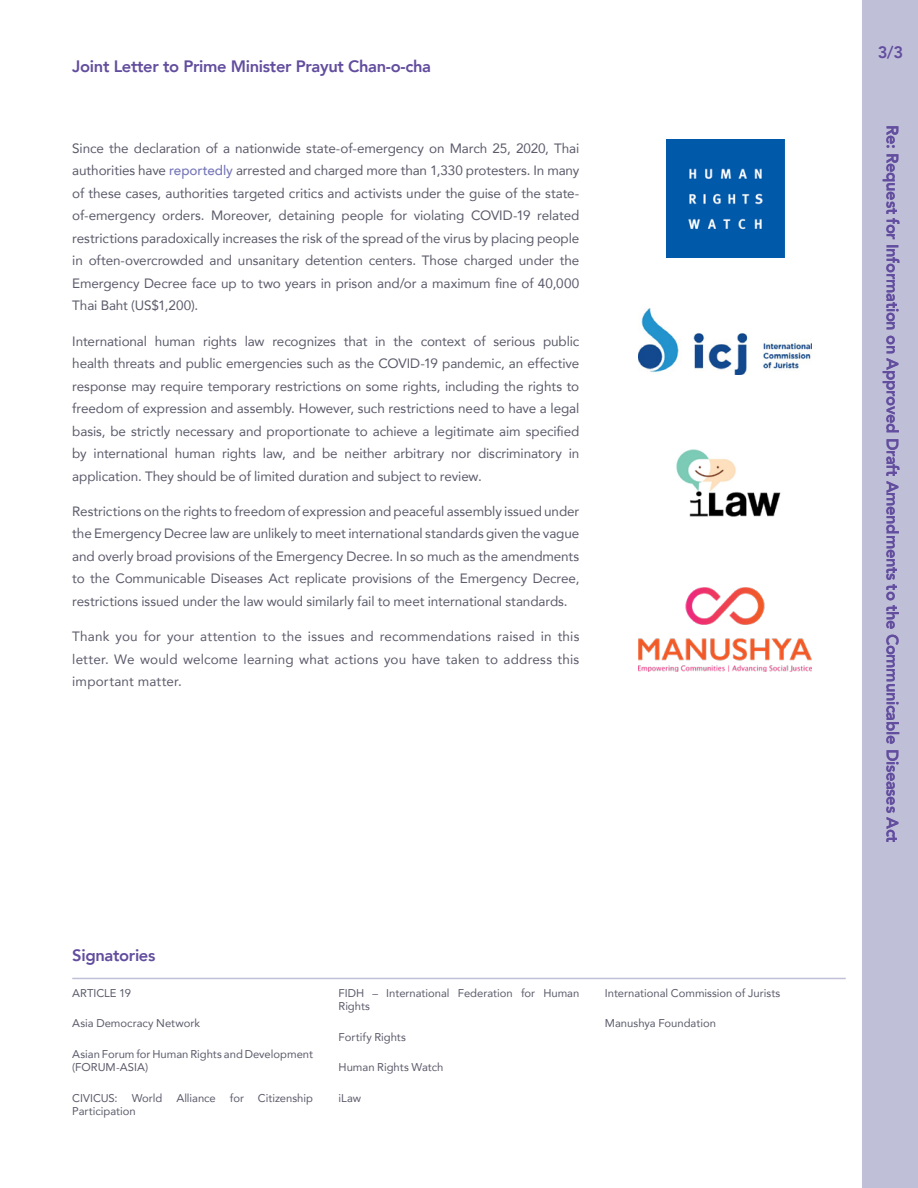
<style>
.page{position:relative;width:918px;height:1188px;background:#fff}
.page>*{position:absolute;margin:0;border:0;box-sizing:border-box;transform-origin:0 0}
.t1{font:800 16.5px "Avenir";letter-spacing:-.02em;color:#624d9e}
.t2{font:13.5px/22.5px "Avenir";letter-spacing:-.005em;color:#5b5b6b;text-align:justify}
.t3{font:11.25px/13.5px "Avenir";color:#5b5b6b}
.s1{font-weight:500;color:#7677b8}
</style>
<div class="page">
<div style="left:862px;top:0;width:56px;height:1188px;background:#bfbfd8"></div>
<hr style="left:72px;top:978px;width:774px;height:1px;background:#bfbfd8">
<img style="left:676px;top:449px;width:105px;height:68px">
<img style="left:639px;top:308px;width:173px;height:67px">
<img style="left:667px;top:140px;width:117px;height:117px">
<img style="left:639px;top:587px;width:173px;height:85px">
<p class="t1" style="left:72px;top:54px;width:360px">Joint Letter to Prime Minister Prayut Chan-o-cha</p>
<p class="t2" style="left:72px;top:137px;width:509px">Since the declaration of a nationwide state-of-emergency on March 25, 2020, Thai authorities have <span class="s1">reportedly</span> arrested and charged more than 1,330 protesters. In many of these cases, authorities targeted critics and activists under the guise of the state&shy;of-emergency orders. Moreover, detaining people for violating COVID-19 related restrictions paradoxically increases the risk of the spread of the virus by placing people in often-overcrowded and unsanitary detention centers. Those charged under the Emergency Decree face up to two years in prison and/or a maximum fine of 40,000<br>Thai Baht (US$1,200).</p>
<p class="t2" style="left:72px;top:329px;width:509px">International human rights law recognizes that in the context of serious public health threats and public emergencies such as the COVID-19 pandemic, an effective response may require temporary restrictions on some rights, including the rights to freedom of expression and assembly. However, such restrictions need to have a legal basis, be strictly necessary and proportionate to achieve a legitimate aim specified by international human rights law, and be neither arbitrary nor discriminatory in application. They should be of limited duration and subject to review.</p>
<p class="t2" style="left:72px;top:500px;width:509px">Restrictions on the rights to freedom of expression and peaceful assembly issued under the Emergency Decree law are unlikely to meet international standards given the vague and overly broad provisions of the Emergency Decree. In so much as the amendments to the Communicable Diseases Act replicate provisions of the Emergency Decree, restrictions issued under the law would similarly fail to meet international standards.</p>
<p class="t2" style="left:72px;top:625px;width:509px">Thank you for your attention to the issues and recommendations raised in this letter. We would welcome learning what actions you have taken to address this important matter.</p>
<p class="t1" style="left:72px;top:943px;width:85px">Signatories</p>
<p class="t3" style="left:72px;top:986px;width:60px">ARTICLE 19</p>
<p class="t3" style="left:72px;top:1016px;width:129px">Asia Democracy Network</p>
<p class="t3" style="left:72px;top:1047px;width:242px">Asian Forum for Human Rights and Development (FORUM-ASIA)</p>
<p class="t3" style="left:72px;top:1091px;width:242px">CIVICUS: World Alliance for Citizenship<br>Participation</p>
<p class="t3" style="left:339px;top:986px;width:242px">FIDH – International Federation for Human<br>Rights</p>
<p class="t3" style="left:339px;top:1030px;width:69px">Fortify Rights</p>
<p class="t3" style="left:339px;top:1061px;width:106px">Human Rights Watch</p>
<p class="t3" style="left:339px;top:1091px;width:24px">iLaw</p>
<p class="t3" style="left:605px;top:986px;width:177px">International Commission of Jurists</p>
<p class="t3" style="left:605px;top:1017px;width:113px">Manushya Foundation</p>
<p class="t1" style="left:878px;top:39px;width:27px">3/3</p>
<p class="t1" style="left:905px;top:125px;width:720px;rotate:90deg">Re: Request for Information on Approved Draft Amendments to the Communicable Diseases Act</p>
</div>
